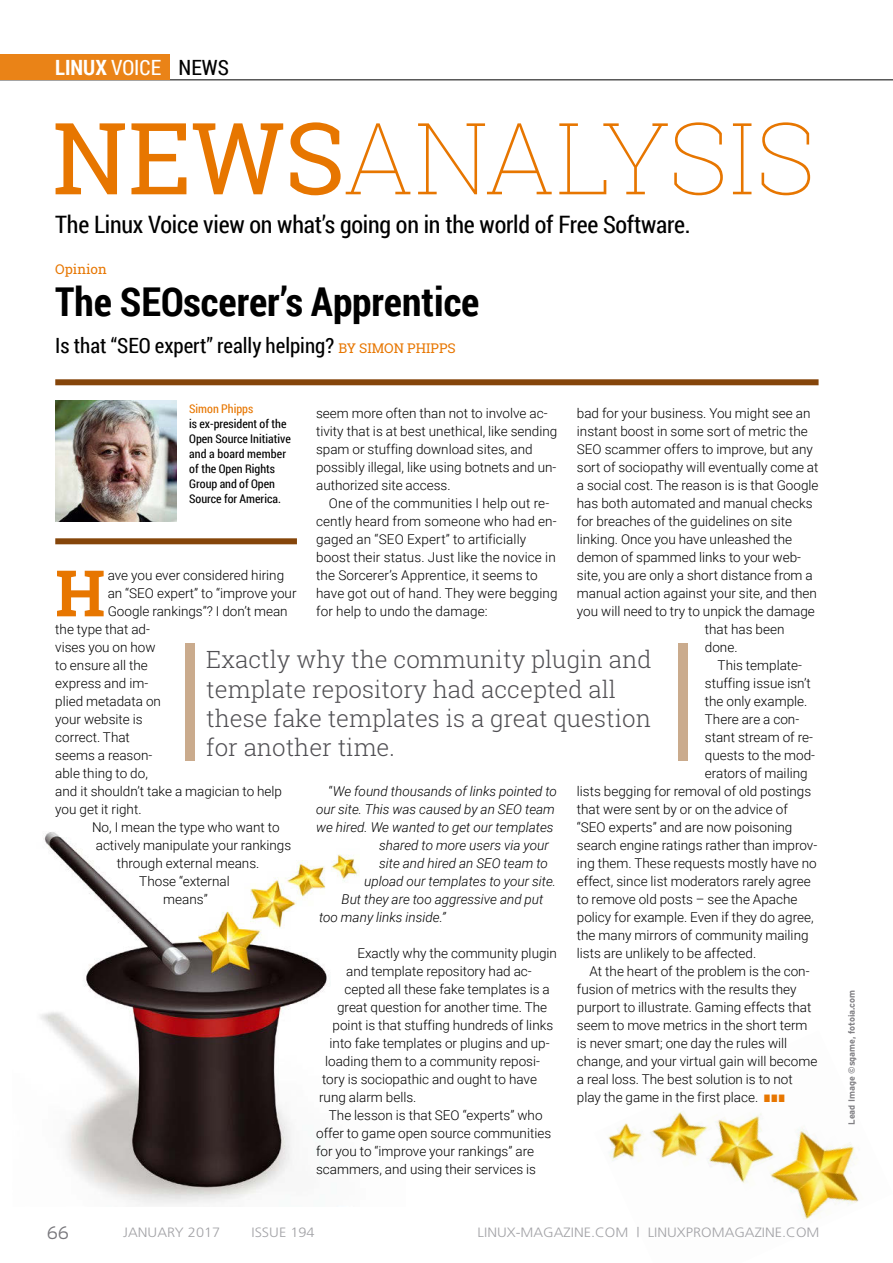
<style>
.page{position:relative;width:893px;height:1263px;background:#fff}
.page>*{position:absolute;margin:0;border:0;box-sizing:border-box;transform-origin:0 0}
.t1{font:100 99.75px "Roboto Slab";color:#e77600}
.t2{font:700 64.2px "Roboto Slab";color:#e77600}
.t3{font:700 39.75px "Roboto Condensed";color:#000}
.t4{font:300 24px/29.2px "Roboto Slab";color:#504f53}
.t5{font:24px "Roboto Condensed";letter-spacing:-.01em;color:#000}
.t6{font:21px "Roboto Condensed";color:#000}
.t7{font:700 21px "Roboto Condensed";color:#fff}
.t8{font:300 18px "Interstate";color:#79787d}
.t9{font:300 13.5px "Roboto";color:#000}
.t10{font:italic 300 13.5px "Roboto";color:#000}
.t11{font:300 13.5px "Frutiger";color:#a3a3a7;scale:1.08 1}
.t12{font:13.5px "Roboto Slab";color:#e77600}
.t13{font:12px/15px "Roboto Condensed";color:#000}
.t14{font:700 9px "Interstate";color:#818084}
.s1{font-weight:400}
.s2{font-weight:400;color:#000}
.s3{font-family:"Roboto Slab";font-size:13.5px;color:#e77600}
.s4{color:#e77600}
.s5{font-style:normal}
</style>
<div class="page">
<hr style="left:0;top:80px;width:893px;height:1px;background:#000">
<img style="left:608px;top:1111px;width:251px;height:109px">
<img style="left:40px;top:832px;width:320px;height:373px">
<div style="left:55px;top:379px;width:764px;height:6px;background:#85450a"></div>
<div style="left:55px;top:538px;width:242px;height:6px;background:#85450a"></div>
<img style="left:55px;top:400px;width:121px;height:121px">
<div style="left:678px;top:643px;width:9px;height:117px;background:#caab8d"></div>
<div style="left:185px;top:643px;width:9px;height:117px;background:#caab8d"></div>
<div style="left:0;top:54px;width:170px;height:26px;background:#ea8317"></div>
<h3 class="t7" style="left:55px;top:52px;width:175px">LINUX <span class="s1">VOICE</span> <span class="s2">NEWS</span></h3>
<p class="t1" style="left:52px;top:90px;width:764px"><span class="s1">NEWS</span> ANALYSIS</p>
<p class="t5" style="left:55px;top:208px;width:637px">The Linux Voice view on what’s going on in the world of Free Software.</p>
<p class="t12" style="left:55px;top:260px;width:53px">Opinion</p>
<p class="t3" style="left:55px;top:274px;width:426px">The SEOscerer’s Apprentice</p>
<p class="t6" style="left:55px;top:331px;width:402px">Is that “SEO expert” really helping? <span class="s3">BY SIMON PHIPPS</span></p>
<p class="t13" style="left:189px;top:401px;width:103px"><span class="s4">Simon Phipps<br></span>is ex-president of the<br>Open Source Initiative and a board member of the Open Rights<br>Group and of Open<br>Source for America.</p>
<p class="t9" style="left:577px;top:404px;width:235px">bad for your business. You might see an</p>
<p class="t9" style="left:316px;top:404px;width:233px">seem more often than not to involve ac-</p>
<p class="t9" style="left:316px;top:422px;width:243px">tivity that is at best unethical, like sending</p>
<p class="t9" style="left:316px;top:440px;width:218px">spam or stuffing download sites, and</p>
<p class="t9" style="left:316px;top:458px;width:242px">possibly illegal, like using botnets and un-</p>
<p class="t9" style="left:316px;top:476px;width:136px">authorized site access.</p>
<p class="t9" style="left:329px;top:494px;width:222px">One of the communities I help out re-</p>
<p class="t9" style="left:316px;top:512px;width:242px">cently heard from someone who had en-</p>
<p class="t9" style="left:316px;top:530px;width:212px">gaged an “SEO Expert” to artificially</p>
<p class="t9" style="left:316px;top:548px;width:241px">boost their status. Just like the novice in</p>
<p class="t9" style="left:316px;top:566px;width:223px">the Sorcerer’s Apprentice, it seems to</p>
<p class="t9" style="left:316px;top:584px;width:243px">have got out of hand. They were begging</p>
<p class="t9" style="left:316px;top:602px;width:173px">for help to undo the damage:</p>
<p class="t9" style="left:577px;top:422px;width:232px">instant boost in some sort of metric the</p>
<p class="t9" style="left:577px;top:440px;width:238px">SEO scammer offers to improve, but any</p>
<p class="t9" style="left:577px;top:458px;width:243px">sort of sociopathy will eventually come at</p>
<p class="t9" style="left:577px;top:476px;width:243px">a social cost. The reason is is that Google</p>
<p class="t9" style="left:577px;top:494px;width:237px">has both automated and manual checks</p>
<p class="t9" style="left:577px;top:512px;width:217px">for breaches of the guidelines on site</p>
<p class="t9" style="left:577px;top:530px;width:217px">linking. Once you have unleashed the</p>
<p class="t9" style="left:577px;top:548px;width:226px">demon of spammed links to your web-</p>
<p class="t9" style="left:577px;top:566px;width:237px">site, you are only a short distance from a</p>
<p class="t9" style="left:577px;top:584px;width:241px">manual action against your site, and then</p>
<p class="t9" style="left:577px;top:602px;width:240px">you will need to try to unpick the damage</p>
<p class="t9" style="left:705px;top:620px;width:81px">that has been</p>
<p class="t9" style="left:705px;top:638px;width:34px">done.</p>
<p class="t9" style="left:718px;top:656px;width:86px">This template-</p>
<p class="t9" style="left:705px;top:674px;width:107px">stuffing issue isn’t</p>
<p class="t9" style="left:705px;top:692px;width:104px">the only example.</p>
<p class="t9" style="left:705px;top:710px;width:96px">There are a con-</p>
<p class="t9" style="left:705px;top:728px;width:110px">stant stream of re-</p>
<p class="t9" style="left:705px;top:746px;width:112px">quests to the mod-</p>
<p class="t9" style="left:705px;top:764px;width:104px">erators of mailing</p>
<p class="t9" style="left:577px;top:782px;width:236px">lists begging for removal of old postings</p>
<p class="t9" style="left:577px;top:800px;width:212px">that were sent by or on the advice of</p>
<p class="t9" style="left:577px;top:818px;width:217px">“SEO experts” and are now poisoning</p>
<p class="t9" style="left:577px;top:836px;width:242px">search engine ratings rather than improv-</p>
<p class="t9" style="left:577px;top:854px;width:241px">ing them. These requests mostly have no</p>
<p class="t9" style="left:577px;top:872px;width:235px">effect, since list moderators rarely agree</p>
<p class="t9" style="left:577px;top:890px;width:222px">to remove old posts – see the Apache</p>
<p class="t9" style="left:577px;top:908px;width:238px">policy for example. Even if they do agree,</p>
<p class="t9" style="left:577px;top:926px;width:233px">the many mirrors of community mailing</p>
<p class="t9" style="left:577px;top:944px;width:181px">lists are unlikely to be affected.</p>
<p class="t9" style="left:590px;top:962px;width:221px">At the heart of the problem is the con-</p>
<p class="t9" style="left:577px;top:980px;width:221px">fusion of metrics with the results they</p>
<p class="t9" style="left:577px;top:998px;width:236px">purport to illustrate. Gaming effects that</p>
<p class="t9" style="left:577px;top:1016px;width:232px">seem to move metrics in the short term</p>
<p class="t9" style="left:577px;top:1034px;width:212px">is never smart; one day the rules will</p>
<p class="t9" style="left:577px;top:1052px;width:242px">change, and your virtual gain will become</p>
<p class="t9" style="left:577px;top:1070px;width:217px">a real loss. The best solution is to not</p>
<p class="t9" style="left:577px;top:1088px;width:209px">play the game in the first place. <span class="s4">■</span> <span class="s4">■</span> <span class="s4">■</span></p>
<p class="t2" style="left:55px;top:549px;width:52px">H</p>
<p class="t9" style="left:108px;top:566px;width:178px">ave you ever considered hiring</p>
<p class="t9" style="left:108px;top:584px;width:190px">an “SEO expert” to “improve your</p>
<p class="t9" style="left:108px;top:602px;width:182px">Google rankings”? I don’t mean</p>
<p class="t9" style="left:55px;top:620px;width:96px">the type that ad-</p>
<p class="t9" style="left:55px;top:638px;width:102px">vises you on how</p>
<p class="t9" style="left:55px;top:656px;width:94px">to ensure all the</p>
<p class="t9" style="left:55px;top:674px;width:94px">express and im-</p>
<p class="t9" style="left:55px;top:692px;width:107px">plied metadata on</p>
<p class="t9" style="left:55px;top:710px;width:89px">your website is</p>
<p class="t9" style="left:55px;top:728px;width:76px">correct. That</p>
<p class="t9" style="left:55px;top:746px;width:99px">seems a reason-</p>
<p class="t9" style="left:55px;top:764px;width:94px">able thing to do,</p>
<p class="t9" style="left:55px;top:782px;width:228px">and it shouldn’t take a magician to help</p>
<p class="t9" style="left:55px;top:800px;width:88px">you get it right.</p>
<p class="t9" style="left:92px;top:818px;width:189px">No, I mean the type who want to</p>
<p class="t9" style="left:96px;top:836px;width:197px">actively manipulate your rankings</p>
<p class="t9" style="left:117px;top:854px;width:144px">through external means.</p>
<p class="t9" style="left:139px;top:872px;width:92px">Those “external</p>
<p class="t9" style="left:163px;top:890px;width:46px">means”</p>
<p class="t4" style="left:206px;top:644px;width:447px">Exactly why the community plugin and template repository had accepted all these fake templates is a great question for another time.</p>
<p class="t10" style="left:329px;top:782px;width:230px"><span class="s5">“</span>We found thousands of links pointed to</p>
<p class="t10" style="left:316px;top:800px;width:240px">our site. This was caused by an SEO team</p>
<p class="t10" style="left:316px;top:818px;width:239px">we hired. We wanted to get our templates</p>
<p class="t10" style="left:379px;top:836px;width:171px">shared to more users via your</p>
<p class="t10" style="left:379px;top:854px;width:170px">site and hired an SEO team to</p>
<p class="t10" style="left:364px;top:872px;width:193px">upload our templates to your site.</p>
<p class="t10" style="left:342px;top:890px;width:203px">But they are too aggressive and put</p>
<p class="t10" style="left:319px;top:908px;width:128px">too many links inside.”</p>
<p class="t9" style="left:357px;top:944px;width:201px">Exactly why the community plugin</p>
<p class="t9" style="left:346px;top:962px;width:187px">and template repository had ac-</p>
<p class="t9" style="left:345px;top:980px;width:207px">cepted all these fake templates is a</p>
<p class="t9" style="left:337px;top:998px;width:212px">great question for another time. The</p>
<p class="t9" style="left:333px;top:1016px;width:222px">point is that stuffing hundreds of links</p>
<p class="t9" style="left:330px;top:1034px;width:221px">into fake templates or plugins and up-</p>
<p class="t9" style="left:325px;top:1052px;width:216px">loading them to a community reposi-</p>
<p class="t9" style="left:322px;top:1070px;width:216px">tory is sociopathic and ought to have</p>
<p class="t9" style="left:319px;top:1088px;width:99px">rung alarm bells.</p>
<p class="t9" style="left:329px;top:1106px;width:215px">The lesson is that SEO “experts” who</p>
<p class="t9" style="left:316px;top:1124px;width:237px">offer to game open source communities</p>
<p class="t9" style="left:316px;top:1142px;width:219px">for you to “improve your rankings” are</p>
<p class="t9" style="left:316px;top:1160px;width:221px">scammers, and using their services is</p>
<p class="t8" style="left:47px;top:1222px;width:24px">66</p>
<p class="t11" style="left:123px;top:1224px;width:91px">JANUARY 2017</p>
<p class="t11" style="left:251px;top:1224px;width:60px">ISSUE 194</p>
<p class="t11" style="left:478px;top:1224px;width:318px">LINUX-MAGAZINE.COM | LINUXPROMAGAZINE.COM</p>
<p class="t14" style="left:846px;top:1125px;width:136px;rotate:-90deg">Lead Image ©sgame, fotoia.com</p>
</div>
